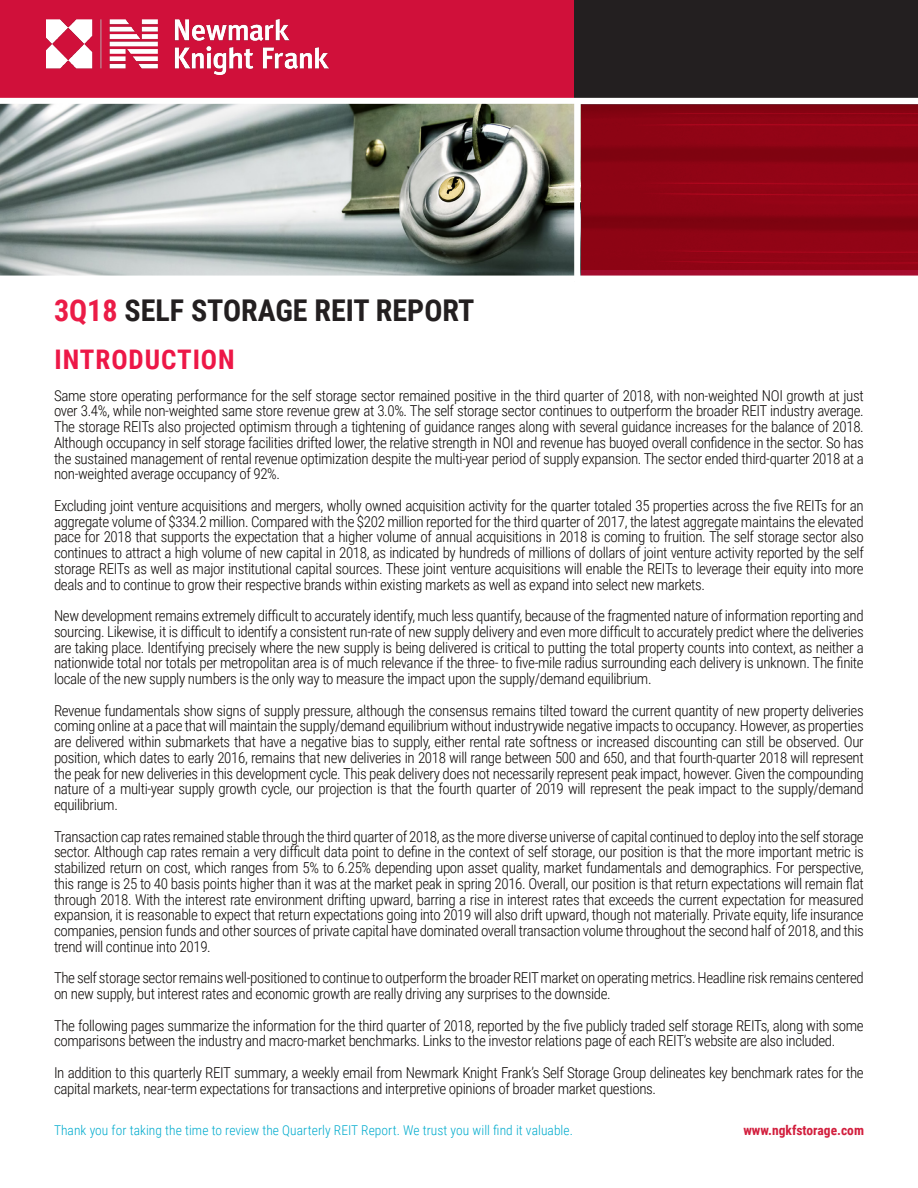
<style>
.page{position:relative;width:918px;height:1188px;background:#fff}
.page>*{position:absolute;margin:0;border:0;box-sizing:border-box;transform-origin:0 0}
.t1{font:700 30px "Roboto Condensed";color:#231f20}
.t2{font:700 27px "Roboto Condensed";letter-spacing:.035em;color:#ed1747}
.Body_Copy{font:300 15px/15.8px "Roboto Condensed";letter-spacing:-.025em;color:#0c0806;text-align:justify}
.Body_Copy-2{font:300 13.5px "Roboto Condensed";letter-spacing:.005em;color:#00abcd}
.Body_Copy-3{font:700 13.5px "Roboto Condensed";color:#d21e3d}
.s1{color:#eb1c47}
</style>
<div class="page">
<div style="left:0;top:0;width:918px;height:270px;background:#d0103a"></div>
<img style="left:46px;top:20px;width:283px;height:55px">
<div style="left:574px;top:0;width:344px;height:98px;background:#231f20"></div>
<svg style="left:0;top:98px;width:574px;height:178px;background:#9aa29c"></svg>
<svg style="left:574px;top:98px;width:344px;height:178px;background:#931121"></svg>
<p class="t1" style="left:54px;top:290px;width:422px"><span class="s1">3Q18</span> SELF STORAGE REIT REPORT</p>
<p class="t2" style="left:54px;top:341px;width:182px">INTRODUCTION</p>
<p class="Body_Copy" style="left:54px;top:387px;width:811px">Same store operating performance for the self storage sector remained positive in the third quarter of 2018, with non-weighted NOI growth at just over 3.4%, while non-weighted same store revenue grew at 3.0%. The self storage sector continues to outperform the broader REIT industry average.<br>The storage REITs also projected optimism through a tightening of guidance ranges along with several guidance increases for the balance of 2018.<br>Although occupancy in self storage facilities drifted lower, the relative strength in NOI and revenue has buoyed overall confidence in the sector. So has the sustained management of rental revenue optimization despite the multi-year period of supply expansion. The sector ended third-quarter 2018 at a non-weighted average occupancy of 92%.</p>
<p class="Body_Copy" style="left:54px;top:497px;width:811px">Excluding joint venture acquisitions and mergers, wholly owned acquisition activity for the quarter totaled 35 properties across the five REITs for an aggregate volume of $334.2 million. Compared with the $202 million reported for the third quarter of 2017, the latest aggregate maintains the elevated pace for 2018 that supports the expectation that a higher volume of annual acquisitions in 2018 is coming to fruition. The self storage sector also continues to attract a high volume of new capital in 2018, as indicated by hundreds of millions of dollars of joint venture activity reported by the self storage REITs as well as major institutional capital sources. These joint venture acquisitions will enable the REITs to leverage their equity into more deals and to continue to grow their respective brands within existing markets as well as expand into select new markets.</p>
<p class="Body_Copy" style="left:54px;top:607px;width:811px">New development remains extremely difficult to accurately identify, much less quantify, because of the fragmented nature of information reporting and sourcing. Likewise, it is difficult to identify a consistent run-rate of new supply delivery and even more difficult to accurately predict where the deliveries are taking place. Identifying precisely where the new supply is being delivered is critical to putting the total property counts into context, as neither a nationwide total nor totals per metropolitan area is of much relevance if the three- to five-mile radius surrounding each delivery is unknown. The finite locale of the new supply numbers is the only way to measure the impact upon the supply/demand equilibrium.</p>
<p class="Body_Copy" style="left:54px;top:702px;width:811px">Revenue fundamentals show signs of supply pressure, although the consensus remains tilted toward the current quantity of new property deliveries coming online at a pace that will maintain the supply/demand equilibrium without industrywide negative impacts to occupancy. However, as properties are delivered within submarkets that have a negative bias to supply, either rental rate softness or increased discounting can still be observed. Our position, which dates to early 2016, remains that new deliveries in 2018 will range between 500 and 650, and that fourth-quarter 2018 will represent the peak for new deliveries in this development cycle. This peak delivery does not necessarily represent peak impact, however. Given the compounding nature of a multi-year supply growth cycle, our projection is that the fourth quarter of 2019 will represent the peak impact to the supply/demand equilibrium.</p>
<p class="Body_Copy" style="left:54px;top:828px;width:811px">Transaction cap rates remained stable through the third quarter of 2018, as the more diverse universe of capital continued to deploy into the self storage sector. Although cap rates remain a very difficult data point to define in the context of self storage, our position is that the more important metric is stabilized return on cost, which ranges from 5% to 6.25% depending upon asset quality, market fundamentals and demographics. For perspective, this range is 25 to 40 basis points higher than it was at the market peak in spring 2016. Overall, our position is that return expectations will remain flat through 2018. With the interest rate environment drifting upward, barring a rise in interest rates that exceeds the current expectation for measured expansion, it is reasonable to expect that return expectations going into 2019 will also drift upward, though not materially. Private equity, life insurance companies, pension funds and other sources of private capital have dominated overall transaction volume throughout the second half of 2018, and this trend will continue into 2019.</p>
<p class="Body_Copy" style="left:54px;top:970px;width:811px">The self storage sector remains well-positioned to continue to outperform the broader REIT market on operating metrics. Headline risk remains centered on new supply, but interest rates and economic growth are really driving any surprises to the downside.</p>
<p class="Body_Copy" style="left:54px;top:1017px;width:811px">The following pages summarize the information for the third quarter of 2018, reported by the five publicly traded self storage REITs, along with some comparisons between the industry and macro-market benchmarks. Links to the investor relations page of each REIT’s website are also included.</p>
<p class="Body_Copy" style="left:54px;top:1064px;width:811px">In addition to this quarterly REIT summary, a weekly email from Newmark Knight Frank’s Self Storage Group delineates key benchmark rates for the capital markets, near-term expectations for transactions and interpretive opinions of broader market questions.</p>
<p class="Body_Copy-2" style="left:54px;top:1121px;width:521px">Thank you for taking the time to review the Quarterly REIT Report. We trust you will find it valuable.</p>
<p class="Body_Copy-3" style="left:743px;top:1121px;width:122px">www.ngkfstorage.com</p>
</div>
